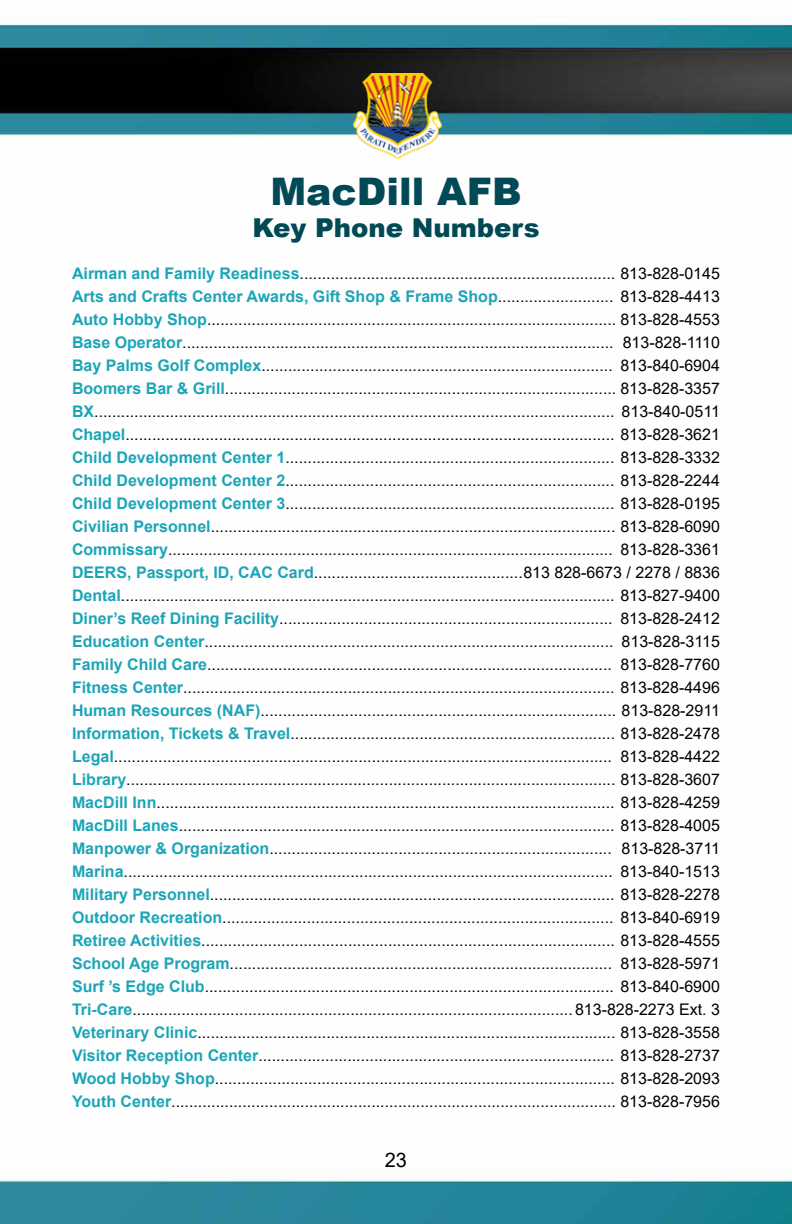
<style>
.page{position:relative;width:792px;height:1224px;background:#fff}
.page>*{position:absolute;margin:0;border:0;box-sizing:border-box;transform-origin:0 0}
.t1{font:900 38px "Arial";color:#014955}
.t2{font:900 26px "Arial";color:#014955}
.t3{font:20px "Arial";color:#000}
.t4{font:16px "Arial";color:#000}
.t5{font:700 16px "Arial";color:#1ca5b7}
.s1{font-weight:700;color:#1ca5b7}
.s2{font-weight:400;color:#000}
</style>
<div class="page">
<img style="left:0;top:18px;width:792px;height:1206px">
<img style="left:353px;top:73px;width:88px;height:85px">
<p class="t1" style="left:270px;top:164px;width:253px">MacDill AFB</p>
<p class="t2" style="left:252px;top:209px;width:289px">Key Phone Numbers</p>
<p class="t4" style="left:72px;top:263px;width:649px"><span class="s1">Airman and Family Readiness</span>....................................................................... 813-828-0145</p>
<p class="t5" style="left:72px;top:286px;width:649px">Arts and Crafts Center Awards, Gift Shop &amp; Frame Shop<span class="s2">.......................... 813-828-4413</span></p>
<p class="t4" style="left:72px;top:309px;width:649px"><span class="s1">Auto Hobby Shop</span>............................................................................................ 813-828-4553</p>
<p class="t4" style="left:72px;top:332px;width:543px"><span class="s1">Base Operator</span>.................................................................................................</p>
<p class="t4" style="left:72px;top:355px;width:542px"><span class="s1">Bay Palms Golf Complex</span>...............................................................................</p>
<p class="t4" style="left:72px;top:378px;width:649px"><span class="s1">Boomers Bar &amp; Grill</span>........................................................................................ 813-828-3357</p>
<p class="t4" style="left:72px;top:401px;width:649px"><span class="s1">BX</span>..................................................................................................................... 813-840-0511</p>
<p class="t4" style="left:72px;top:424px;width:649px"><span class="s1">Chapel</span>.............................................................................................................. 813-828-3621</p>
<p class="t4" style="left:72px;top:447px;width:649px"><span class="s1">Child Development Center 1</span>.......................................................................... 813-828-3332</p>
<p class="t4" style="left:72px;top:470px;width:649px"><span class="s1">Child Development Center 2</span>.......................................................................... 813-828-2244</p>
<p class="t4" style="left:72px;top:493px;width:649px"><span class="s1">Child Development Center 3</span>.......................................................................... 813-828-0195</p>
<p class="t4" style="left:72px;top:516px;width:649px"><span class="s1">Civilian Personnel</span>........................................................................................... 813-828-6090</p>
<p class="t4" style="left:72px;top:539px;width:542px"><span class="s1">Commissary</span>....................................................................................................</p>
<p class="t4" style="left:72px;top:562px;width:649px"><span class="s1">DEERS, Passport, ID, CAC Card</span>...............................................813 828-6673 / 2278 / 8836</p>
<p class="t4" style="left:72px;top:585px;width:649px"><span class="s1">Dental</span>............................................................................................................... 813-827-9400</p>
<p class="t4" style="left:72px;top:608px;width:542px"><span class="s1">Diner’s Reef Dining Facility</span>...........................................................................</p>
<p class="t4" style="left:72px;top:631px;width:543px"><span class="s1">Education Center</span>............................................................................................</p>
<p class="t4" style="left:72px;top:654px;width:541px"><span class="s1">Family Child Care</span>...........................................................................................</p>
<p class="t4" style="left:72px;top:677px;width:649px"><span class="s1">Fitness Center</span>................................................................................................. 813-828-4496</p>
<p class="t4" style="left:72px;top:700px;width:649px"><span class="s1">Human Resources (NAF)</span>................................................................................ 813-828-2911</p>
<p class="t4" style="left:72px;top:723px;width:649px"><span class="s1">Information, Tickets &amp; Travel</span>......................................................................... 813-828-2478</p>
<p class="t4" style="left:72px;top:746px;width:541px"><span class="s1">Legal</span>................................................................................................................</p>
<p class="t4" style="left:72px;top:769px;width:649px"><span class="s1">Library</span>.............................................................................................................. 813-828-3607</p>
<p class="t4" style="left:72px;top:792px;width:649px"><span class="s1">MacDill Inn</span>....................................................................................................... 813-828-4259</p>
<p class="t4" style="left:72px;top:815px;width:649px"><span class="s1">MacDill Lanes</span>.................................................................................................. 813-828-4005</p>
<p class="t4" style="left:72px;top:838px;width:541px"><span class="s1">Manpower &amp; Organization</span>.............................................................................</p>
<p class="t4" style="left:72px;top:861px;width:542px"><span class="s1">Marina</span>..............................................................................................................</p>
<p class="t4" style="left:72px;top:884px;width:649px"><span class="s1">Military Personnel</span>........................................................................................... 813-828-2278</p>
<p class="t4" style="left:72px;top:907px;width:649px"><span class="s1">Outdoor Recreation</span>........................................................................................ 813-840-6919</p>
<p class="t4" style="left:72px;top:930px;width:649px"><span class="s1">Retiree Activities</span>............................................................................................. 813-828-4555</p>
<p class="t4" style="left:72px;top:953px;width:542px"><span class="s1">School Age Program</span>......................................................................................</p>
<p class="t4" style="left:72px;top:976px;width:649px"><span class="s1">Surf ’s Edge Club</span>............................................................................................ 813-840-6900</p>
<p class="t4" style="left:72px;top:999px;width:649px"><span class="s1">Tri-Care</span>...................................................................................................813-828-2273 Ext. 3</p>
<p class="t4" style="left:72px;top:1022px;width:649px"><span class="s1">Veterinary Clinic</span>.............................................................................................. 813-828-3558</p>
<p class="t4" style="left:72px;top:1045px;width:649px"><span class="s1">Visitor Reception Center</span>................................................................................ 813-828-2737</p>
<p class="t4" style="left:72px;top:1068px;width:649px"><span class="s1">Wood Hobby Shop</span>.......................................................................................... 813-828-2093</p>
<p class="t4" style="left:72px;top:1091px;width:649px"><span class="s1">Youth Center</span>.................................................................................................... 813-828-7956</p>
<p class="t4" style="left:623px;top:332px;width:99px">813-828-1110</p>
<p class="t4" style="left:620px;top:355px;width:101px">813-840-6904</p>
<p class="t4" style="left:620px;top:539px;width:101px">813-828-3361</p>
<p class="t4" style="left:620px;top:608px;width:101px">813-828-2412</p>
<p class="t4" style="left:622px;top:631px;width:100px">813-828-3115</p>
<p class="t4" style="left:620px;top:654px;width:101px">813-828-7760</p>
<p class="t4" style="left:620px;top:746px;width:101px">813-828-4422</p>
<p class="t4" style="left:622px;top:838px;width:100px">813-828-3711</p>
<p class="t4" style="left:620px;top:861px;width:101px">813-840-1513</p>
<p class="t4" style="left:620px;top:953px;width:101px">813-828-5971</p>
<p class="t3" style="left:385px;top:1146px;width:24px">23</p>
</div>
